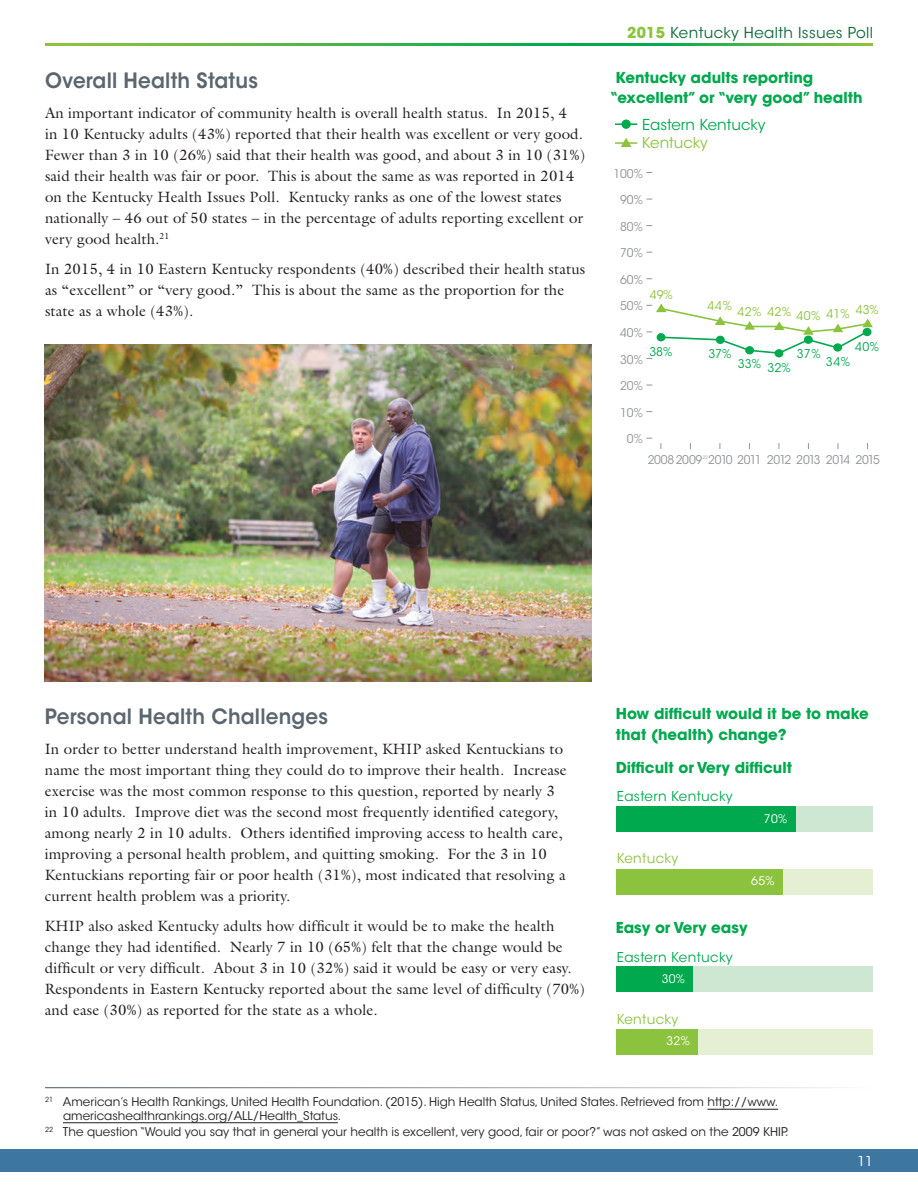
<style>
.page{position:relative;width:918px;height:1188px;background:#fff}
.page>*{position:absolute;margin:0;border:0;box-sizing:border-box;transform-origin:0 0}
._2016_14pt__Subhead{font:600 21px "ITC Avant Garde Std";letter-spacing:.01em;color:#5b6670;scale:.95 1}
._2013_Body_10_14{font:15px/21px "Galliard Std";letter-spacing:.01em;color:#231f20}
.Chart_Text_10_13_5{font:700 15px/20.2px "ITC Avant Garde Std";color:#00a84e}
.t1{font:15px "ITC Avant Garde Std";letter-spacing:.025em;color:#0c6837}
.t2{font:15px "ITC Avant Garde Std";color:#00a84e}
.t3{font:15px "ITC Avant Garde Std";color:#8cc33e}
.t4{font:13.5px "ITC Avant Garde Std";letter-spacing:.025em;color:#00a84e}
.t5{font:13.5px "ITC Avant Garde Std";letter-spacing:.025em;color:#8cc33e}
.t6{font:13.5px "ITC Avant Garde Std";color:#fff}
._2013_Footnote_Top_8{font:12px/13.5px "ITC Avant Garde Std";color:#231f20}
._2013_Footnote_8_9{font:12px "ITC Avant Garde Std";color:#231f20}
.t7{font:12px "ITC Avant Garde Std";letter-spacing:-.005em;color:#939598}
.t8{font:12px "ITC Avant Garde Std";letter-spacing:-.065em;color:#939598}
.t9{font:12px "ITC Avant Garde Std";letter-spacing:.02em;color:#8cc33e}
.t10{font:12px "ITC Avant Garde Std";color:#00a84e}
.t11{font:11.85px "ITC Avant Garde Std";letter-spacing:.025em;color:#fff}
.t12{font:4.65px "ITC Avant Garde Std";color:#939598}
.s1{font-weight:700;color:#8cc33e}
</style>
<div class="page">
<div style="left:0;top:1150px;width:918px;height:22px;background:#3d76a1"></div>
<svg style="left:45px;top:44px;width:828px;height:2px;background:#43b547"></svg>
<hr style="left:707px;top:1109px;width:71px;height:1px;background:#231f20">
<hr style="left:63px;top:1122px;width:275px;height:1px;background:#231f20">
<hr style="left:615px;top:123px;width:22px;height:2px;background:#00a84e">
<div style="left:621px;top:120px;width:10px;height:9px;background:#00a84e;border-radius:50%"></div>
<svg style="left:621px;top:138px;width:11px;height:9px"></svg>
<hr style="left:615px;top:142px;width:22px;height:2px;background:#8cc33e">
<svg style="left:646px;top:304px;width:227px;height:55px"></svg>
<div style="left:796px;top:806px;width:77px;height:26px;background:#cee7d3"></div>
<div style="left:783px;top:869px;width:90px;height:26px;background:#e4efd4"></div>
<div style="left:616px;top:806px;width:180px;height:26px;background:#00a84e"></div>
<div style="left:616px;top:869px;width:167px;height:26px;background:#8cc33e"></div>
<div style="left:693px;top:967px;width:180px;height:25px;background:#cee7d3"></div>
<div style="left:698px;top:1029px;width:175px;height:26px;background:#e4efd4"></div>
<div style="left:616px;top:967px;width:77px;height:25px;background:#00a84e"></div>
<div style="left:616px;top:1029px;width:82px;height:26px;background:#8cc33e"></div>
<img style="left:45px;top:344px;width:546px;height:338px">
<p class="_2016_14pt__Subhead" style="left:45px;top:67px;width:226px">Overall Health Status</p>
<p class="_2013_Body_10_14" style="left:45px;top:102px;width:542px">An important indicator of community health is overall health status. In 2015, 4<br>in 10 Kentucky adults (43%) reported that their health was excellent or very good.<br>Fewer than 3 in 10 (26%) said that their health was good, and about 3 in 10 (31%) said their health was fair or poor. This is about the same as was reported in 2014 on the Kentucky Health Issues Poll. Kentucky ranks as one of the lowest states nationally – 46 out of 50 states – in the percentage of adults reporting excellent or very good health.<sup>21</sup></p>
<p class="_2013_Body_10_14" style="left:45px;top:258px;width:542px">In 2015, 4 in 10 Eastern Kentucky respondents (40%) described their health status as “excellent” or “very good.” This is about the same as the proportion for the state as a whole (43%).</p>
<p class="t1" style="left:627px;top:23px;width:248px"><span class="s1">2015</span> Kentucky Health Issues Poll</p>
<p class="Chart_Text_10_13_5" style="left:609px;top:67px;width:255px;text-indent:6px">Kentucky adults reporting “excellent” or “very good” health</p>
<p class="t2" style="left:642px;top:116px;width:125px">Eastern Kentucky</p>
<p class="t3" style="left:642px;top:134px;width:67px">Kentucky</p>
<p class="t7" style="left:613px;top:166px;width:31px">100%</p>
<p class="t7" style="left:620px;top:192px;width:24px">90%</p>
<p class="t7" style="left:620px;top:219px;width:24px">80%</p>
<p class="t7" style="left:620px;top:246px;width:24px">70%</p>
<p class="t7" style="left:620px;top:272px;width:24px">60%</p>
<p class="t9" style="left:650px;top:287px;width:25px">49%</p>
<p class="t7" style="left:620px;top:299px;width:24px">50%</p>
<p class="t7" style="left:620px;top:325px;width:24px">40%</p>
<p class="t10" style="left:649px;top:344px;width:25px">38%</p>
<p class="t7" style="left:620px;top:352px;width:24px">30%</p>
<p class="t7" style="left:620px;top:378px;width:24px">20%</p>
<p class="t7" style="left:620px;top:405px;width:24px">10%</p>
<p class="t7" style="left:627px;top:432px;width:17px">0%</p>
<p class="t9" style="left:708px;top:298px;width:26px">44%</p>
<p class="t9" style="left:856px;top:302px;width:25px">43%</p>
<p class="t9" style="left:767px;top:307px;width:55px">42% 40%</p>
<p class="t9" style="left:737px;top:305px;width:26px">42%</p>
<p class="t9" style="left:827px;top:306px;width:25px">41%</p>
<p class="t10" style="left:855px;top:339px;width:26px">40%</p>
<p class="t10" style="left:797px;top:346px;width:25px">37%</p>
<p class="t10" style="left:708px;top:346px;width:25px">37%</p>
<p class="t10" style="left:826px;top:355px;width:26px">34%</p>
<p class="t10" style="left:738px;top:358px;width:54px">33% 32%</p>
<p class="t8" style="left:648px;top:452px;width:233px">2008 2009 2010 2011 2012 2013 2014 2015</p>
<p class="t12" style="left:702px;top:455px;width:7px">22</p>
<p class="_2016_14pt__Subhead" style="left:45px;top:703px;width:300px">Personal Health Challenges</p>
<p class="_2013_Body_10_14" style="left:45px;top:738px;width:523px">In order to better understand health improvement, KHIP asked Kentuckians to name the most important thing they could do to improve their health. Increase exercise was the most common response to this question, reported by nearly 3 in 10 adults. Improve diet was the second most frequently identified category, among nearly 2 in 10 adults. Others identified improving access to health care, improving a personal health problem, and quitting smoking. For the 3 in 10<br>Kentuckians reporting fair or poor health (31%), most indicated that resolving a current health problem was a priority.</p>
<p class="_2013_Body_10_14" style="left:45px;top:915px;width:542px">KHIP also asked Kentucky adults how difficult it would be to make the health change they had identified. Nearly 7 in 10 (65%) felt that the change would be difficult or very difficult. About 3 in 10 (32%) said it would be easy or very easy.<br>Respondents in Eastern Kentucky reported about the same level of difficulty (70%) and ease (30%) as reported for the state as a whole.</p>
<p class="Chart_Text_10_13_5" style="left:616px;top:704px;width:254px">How difficult would it be to make that (health) change?</p>
<p class="Chart_Text_10_13_5" style="left:616px;top:758px;width:178px">Difficult or Very difficult</p>
<p class="t4" style="left:617px;top:788px;width:118px">Eastern Kentucky</p>
<p class="t11" style="left:764px;top:811px;width:25px">70%</p>
<p class="t5" style="left:617px;top:850px;width:63px">Kentucky</p>
<p class="t11" style="left:751px;top:874px;width:25px">65%</p>
<p class="Chart_Text_10_13_5" style="left:616px;top:918px;width:133px">Easy or Very easy</p>
<p class="t4" style="left:617px;top:949px;width:118px">Eastern Kentucky</p>
<p class="t11" style="left:662px;top:972px;width:25px">30%</p>
<p class="t5" style="left:617px;top:1010px;width:63px">Kentucky</p>
<p class="t11" style="left:667px;top:1034px;width:25px">32%</p>
<p class="_2013_Footnote_Top_8" style="left:63px;top:1095px;width:717px;text-indent:-18px"><sup>21</sup> American’s Health Rankings, United Health Foundation. (2015). High Health Status, United States. Retrieved from http://www. americashealthrankings.org/ALL/Health_Status.</p>
<p class="_2013_Footnote_8_9" style="left:45px;top:1124px;width:745px"><sup>22</sup> The question “Would you say that in general your health is excellent, very good, fair or poor?” was not asked on the 2009 KHIP.</p>
<p class="t6" style="left:857px;top:1153px;width:17px">11</p>
</div>
